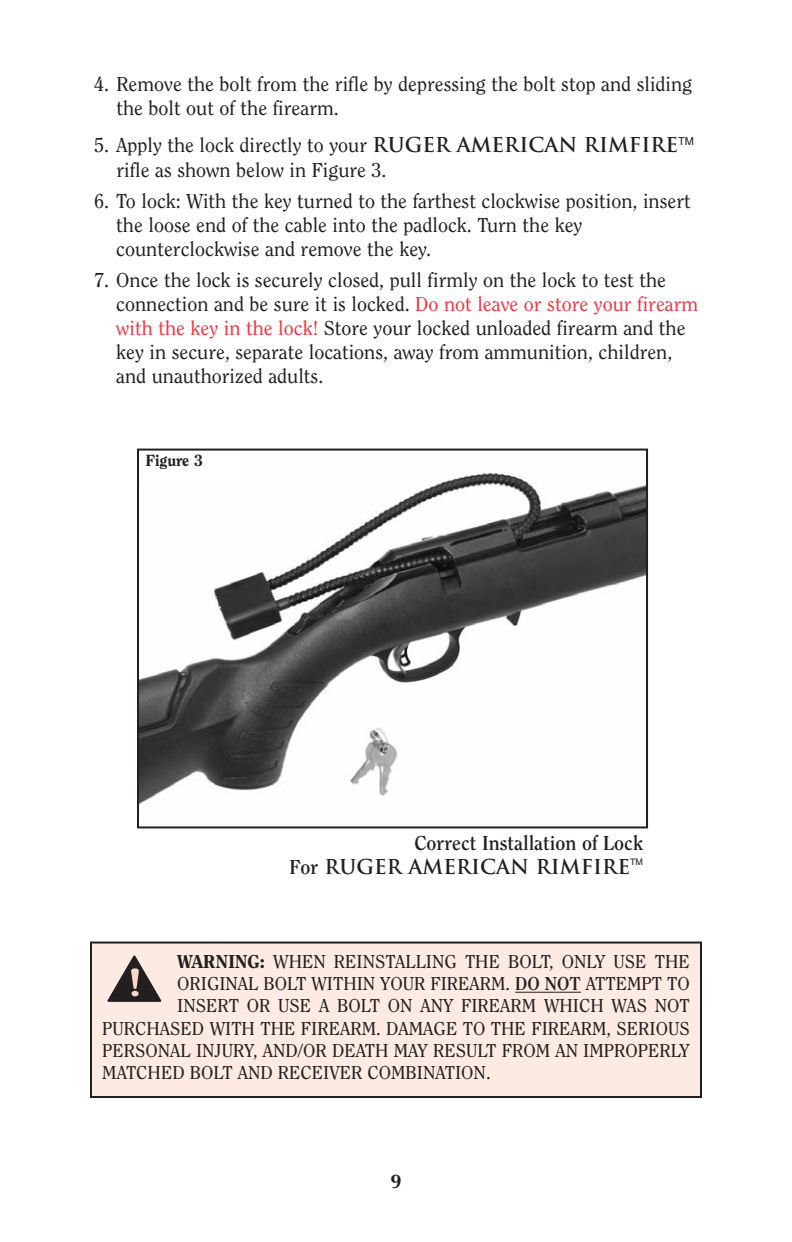
<style>
.page{position:relative;width:792px;height:1242px;background:#fff}
.page>*{position:absolute;margin:0;border:0;box-sizing:border-box;transform-origin:0 0}
.t1{font:20px/24px "Clearface";color:#231f20}
.t2{font:700 20px "Clearface";color:#231f20}
.t3{font:700 20px "Trajan Pro";color:#231f20}
.t4{font:700 20px "Optima";color:#231f20}
.t5{font:18.6px "Clearface";color:#231f20}
.t6{font:800 16px "Clearface";letter-spacing:-.005em;color:#231f20}
.t7{font:9px "Helvetica";color:#231f20}
.s1{font-family:"Trajan Pro";font-weight:700}
.s2{color:#ee3640}
.s3{font-family:"Clearface"}
.s4{font-weight:800}
.s5{font-weight:700}
</style>
<div class="page">
<img style="left:140px;top:473px;width:505px;height:331px">
<div style="left:137px;top:449px;width:511px;height:379px;border:2px solid #231f20"></div>
<div style="left:143px;top:451px;width:102px;height:32px;background:#fff"></div>
<div style="left:91px;top:943px;width:610px;height:154px;background:#fdeae3"></div>
<div style="left:90px;top:942px;width:612px;height:156px;border:2px solid #231f20"></div>
<hr style="left:515px;top:992px;width:66px;height:1px;background:#231f20">
<svg style="left:107px;top:955px;width:54px;height:47px"></svg>
<p class="t1" style="left:116px;top:73px;width:577px;text-indent:-22px">4. Remove the bolt from the rifle by depressing the bolt stop and sliding the bolt out of the firearm.</p>
<p class="t1" style="left:116px;top:134px;width:579px;text-indent:-22px">5. Apply the lock directly to your <span class="s1">RUGER AMERICAN RIMFIRE</span><sup>TM </sup>rifle as shown below in Figure 3.</p>
<p class="t1" style="left:116px;top:190px;width:576px;text-indent:-22px">6. To lock: With the key turned to the farthest clockwise position, insert the loose end of the cable into the padlock. Turn the key counterclockwise and remove the key.</p>
<p class="t1" style="left:116px;top:269px;width:583px;text-indent:-22px">7. Once the lock is securely closed, pull firmly on the lock to test the connection and be sure it is locked. <span class="s2">Do not leave or store your firearm with the key in the lock!</span> Store your locked unloaded firearm and the key in secure, separate locations, away from ammunition, children, and unauthorized adults.</p>
<p class="t6" style="left:145px;top:453px;width:59px">Figure 3</p>
<p class="t2" style="left:414px;top:835px;width:230px">Correct Installation of Lock</p>
<p class="t3" style="left:289px;top:859px;width:342px"><span class="s3">For</span> RUGER AMERICAN RIMFIRE</p>
<p class="t7" style="left:630px;top:859px;width:14px">TM</p>
<p class="t5" style="left:177px;top:954px;width:514px"><span class="s4">WARNING:</span> WHEN REINSTALLING THE BOLT, ONLY USE THE</p>
<p class="t5" style="left:177px;top:976px;width:514px">ORIGINAL BOLT WITHIN YOUR FIREARM. <span class="s5">DO NOT</span> ATTEMPT TO</p>
<p class="t5" style="left:177px;top:999px;width:514px">INSERT OR USE A BOLT ON ANY FIREARM WHICH WAS NOT</p>
<p class="t5" style="left:102px;top:1021px;width:589px">PURCHASED WITH THE FIREARM. DAMAGE TO THE FIREARM, SERIOUS</p>
<p class="t5" style="left:102px;top:1043px;width:589px">PERSONAL INJURY, AND/OR DEATH MAY RESULT FROM AN IMPROPERLY</p>
<p class="t5" style="left:102px;top:1065px;width:390px">MATCHED BOLT AND RECEIVER COMBINATION.</p>
<p class="t4" style="left:391px;top:1170px;width:13px">9</p>
</div>
